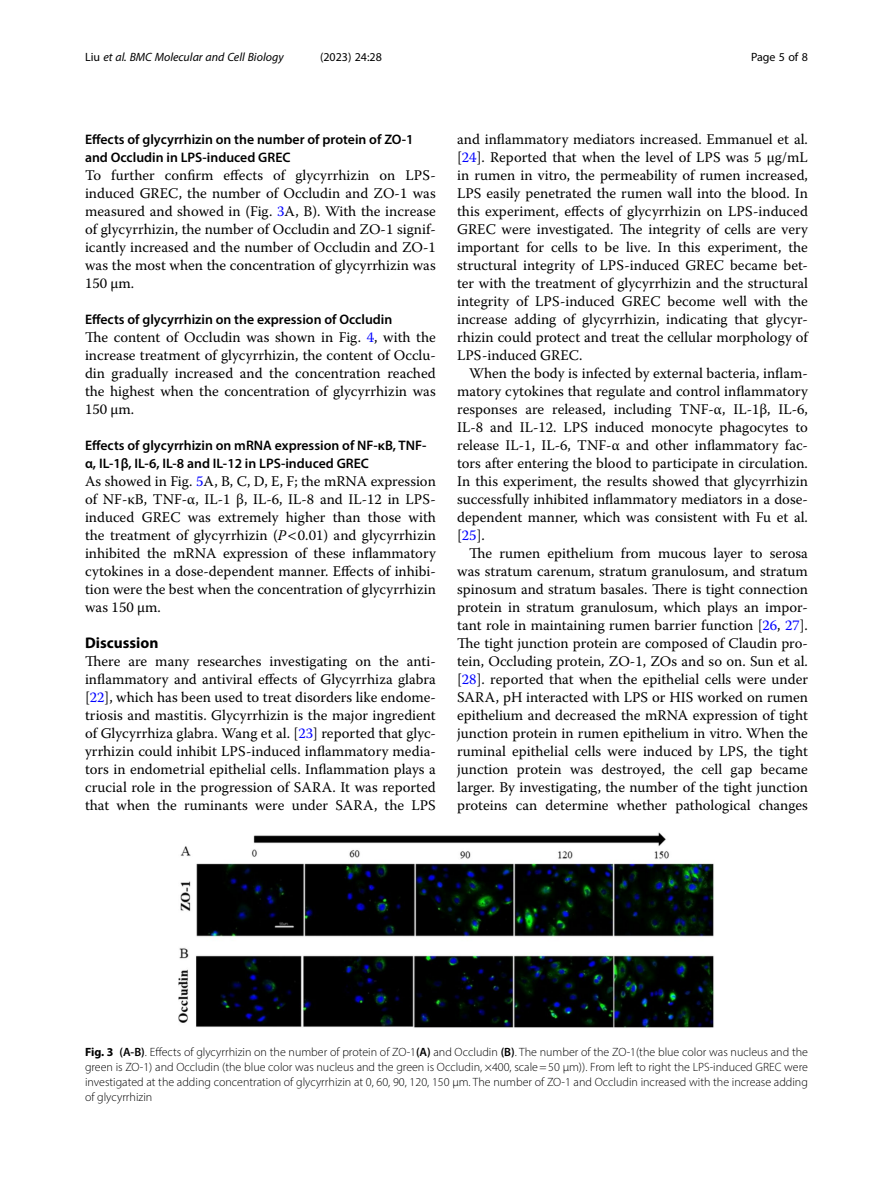
<style>
.page{position:relative;width:893px;height:1191px;background:#fff}
.page>*{position:absolute;margin:0;border:0;box-sizing:border-box;transform-origin:0 0}
.Head_1{font:700 15.45px "Myriad Pro";color:#000}
.Body_Text{font:14.7px/18px "Warnock Pro";color:#000;text-align:justify}
.Body_Text_Indent{font:14.7px/18px "Warnock Pro";color:#000;text-align:justify}
.Head_2{font:600 13.8px/18px "Myriad Pro";color:#000}
.Figure_Caption{font:300 12px/15px "Myriad Pro";color:#000;text-align:justify}
.t1{font:italic 12px "Myriad Pro";color:#000}
.t2{font:12px "Myriad Pro";color:#000}
.s1{font-style:normal}
.s2{color:#00f}
.s3{font-style:italic}
.s4{font-weight:700}
.s5{font-weight:600}
</style>
<div class="page">
<img style="left:178px;top:832px;width:536px;height:196px">
<p class="t1" style="left:85px;top:50px;width:200px"><span class="s1">Liu</span> et al. BMC Molecular and Cell Biology</p>
<p class="t2" style="left:320px;top:50px;width:63px">(2023) 24:28</p>
<p class="t2" style="left:751px;top:50px;width:58px">Page 5 of 8</p>
<p class="Head_2" style="left:85px;top:130px;width:330px">Effects of glycyrrhizin on the number of protein of ZO-1 and Occludin in LPS-induced GREC</p>
<p class="Body_Text" style="left:85px;top:166px;width:352px">To further confirm effects of glycyrrhizin on LPS&shy;induced GREC, the number of Occludin and ZO-1 was measured and showed in (Fig. <span class="s2">3</span>A, B). With the increase of glycyrrhizin, the number of Occludin and ZO-1 signif&shy;icantly increased and the number of Occludin and ZO-1 was the most when the concentration of glycyrrhizin was 150 μm.</p>
<p class="Head_2" style="left:85px;top:310px;width:309px">Effects of glycyrrhizin on the expression of Occludin</p>
<p class="Body_Text" style="left:85px;top:328px;width:352px">The content of Occludin was shown in Fig. <span class="s2">4</span>, with the increase treatment of glycyrrhizin, the content of Occlu&shy;din gradually increased and the concentration reached the highest when the concentration of glycyrrhizin was 150 μm.</p>
<p class="Head_2" style="left:85px;top:436px;width:343px">Effects of glycyrrhizin on mRNA expression of NF-κB, TNF&shy;α, IL-1β, IL-6, IL-8 and IL-12 in LPS-induced GREC</p>
<p class="Body_Text" style="left:85px;top:472px;width:352px">As showed in Fig. <span class="s2">5</span>A, B, C, D, E, F; the mRNA expression of NF-κB, TNF-α, IL-1 β, IL-6, IL-8 and IL-12 in LPS&shy;induced GREC was extremely higher than those with the treatment of glycyrrhizin (<span class="s3">P</span> 0.01) and glycyrrhizin inhibited the mRNA expression of these inflammatory cytokines in a dose-dependent manner. Effects of inhibi&shy;tion were the best when the concentration of glycyrrhizin was 150 μm.</p>
<p class="Head_1" style="left:85px;top:633px;width:75px">Discussion</p>
<p class="Body_Text" style="left:85px;top:652px;width:352px">There are many researches investigating on the anti&shy;inflammatory and antiviral effects of Glycyrrhiza glabra [<span class="s2">22</span>], which has been used to treat disorders like endome&shy;triosis and mastitis. Glycyrrhizin is the major ingredient of Glycyrrhiza glabra. Wang et al. [<span class="s2">23</span>] reported that glyc&shy;yrrhizin could inhibit LPS-induced inflammatory media&shy;tors in endometrial epithelial cells. Inflammation plays a crucial role in the progression of SARA. It was reported that when the ruminants were under SARA, the LPS</p>
<p class="Body_Text" style="left:457px;top:130px;width:352px">and inflammatory mediators increased. Emmanuel et al. [<span class="s2">24</span>]. Reported that when the level of LPS was 5 µg/mL in rumen in vitro, the permeability of rumen increased, LPS easily penetrated the rumen wall into the blood. In this experiment, effects of glycyrrhizin on LPS-induced GREC were investigated. The integrity of cells are very important for cells to be live. In this experiment, the structural integrity of LPS-induced GREC became bet&shy;ter with the treatment of glycyrrhizin and the structural integrity of LPS-induced GREC become well with the increase adding of glycyrrhizin, indicating that glycyr&shy;rhizin could protect and treat the cellular morphology of LPS-induced GREC.</p>
<p class="Body_Text_Indent" style="left:457px;top:364px;width:352px;text-indent:12px">When the body is infected by external bacteria, inflam&shy;matory cytokines that regulate and control inflammatory responses are released, including TNF-α, IL-1β, IL-6, IL-8 and IL-12. LPS induced monocyte phagocytes to release IL-1, IL-6, TNF-α and other inflammatory fac&shy;tors after entering the blood to participate in circulation.<br>In this experiment, the results showed that glycyrrhizin successfully inhibited inflammatory mediators in a dose&shy;dependent manner, which was consistent with Fu et al. [<span class="s2">25</span>].</p>
<p class="Body_Text_Indent" style="left:457px;top:544px;width:352px;text-indent:12px">The rumen epithelium from mucous layer to serosa was stratum carenum, stratum granulosum, and stratum spinosum and stratum basales. There is tight connection protein in stratum granulosum, which plays an impor&shy;tant role in maintaining rumen barrier function [<span class="s2">26</span>, <span class="s2">27</span>].<br>The tight junction protein are composed of Claudin pro&shy;tein, Occluding protein, ZO-1, ZOs and so on. Sun et al. [<span class="s2">28</span>]. reported that when the epithelial cells were under SARA, pH interacted with LPS or HIS worked on rumen epithelium and decreased the mRNA expression of tight junction protein in rumen epithelium in vitro. When the ruminal epithelial cells were induced by LPS, the tight junction protein was destroyed, the cell gap became larger. By investigating, the number of the tight junction proteins can determine whether pathological changes</p>
<p class="Figure_Caption" style="left:85px;top:1044px;width:724px"><span class="s4">Fig. 3</span> <span class="s5">(A-B)</span>. Effects of glycyrrhizin on the number of protein of ZO-1<span class="s5">(A)</span> and Occludin <span class="s5">(B)</span>. The number of the ZO-1(the blue color was nucleus and the green is ZO-1) and Occludin (the blue color was nucleus and the green is Occludin, ×400, scale=50 μm)). From left to right the LPS-induced GREC were investigated at the adding concentration of glycyrrhizin at 0, 60, 90, 120, 150 μm. The number of ZO-1 and Occludin increased with the increase adding of glycyrrhizin</p>
</div>
